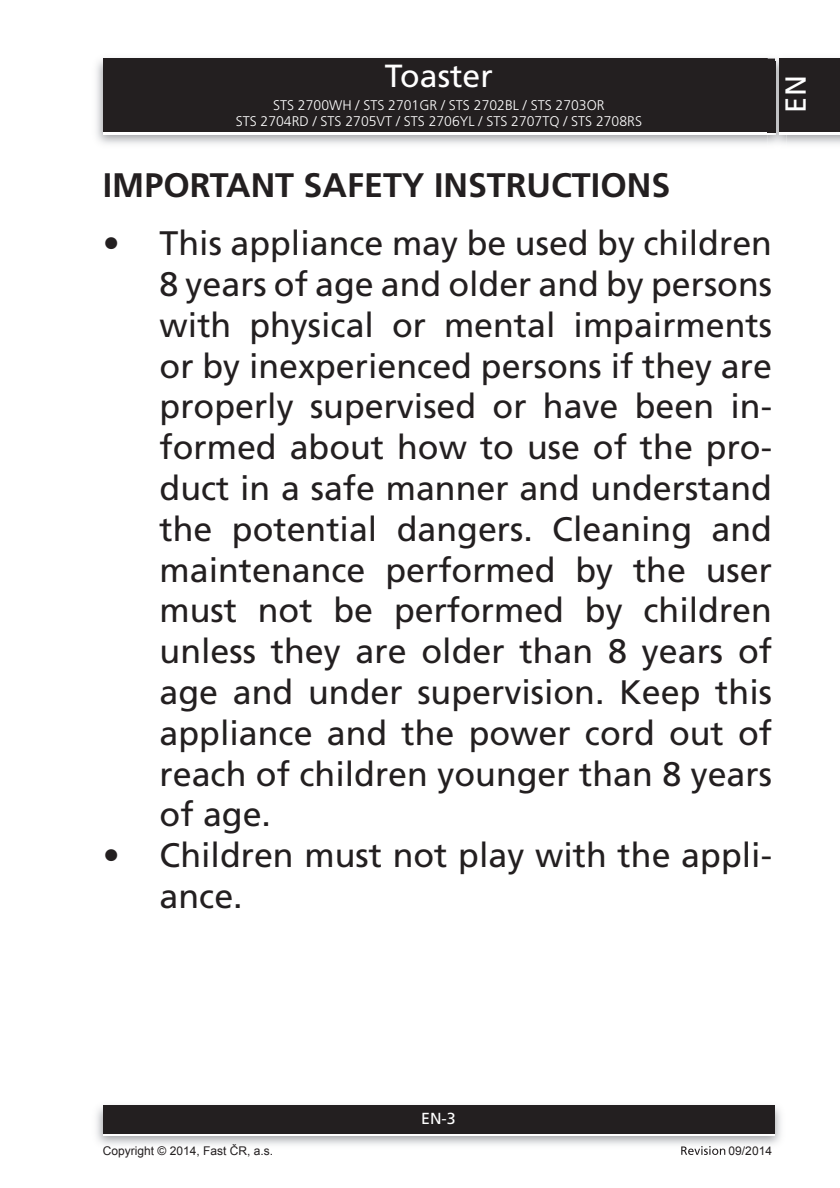
<style>
.page{position:relative;width:840px;height:1188px;background:#fff}
.page>*{position:absolute;margin:0;border:0;box-sizing:border-box;transform-origin:0 0}
.t1{font:34px/40.8px "Frutiger CE";color:#231f20;text-align:justify}
.t2{font:700 34px "Frutiger CE";color:#231f20}
.t3{font:32px "Frutiger CE";color:#fff}
.t4{font:29px "Frutiger CE";color:#fff}
.t5{font:16px "Frutiger CE";color:#fff}
.t6{font:300 14px/16.8px "Frutiger CE";color:#fff;text-align:center}
.t7{font:12px "Arial";color:#231f20}
</style>
<div class="page">
<img style="left:96px;top:58px;width:672px;height:86px">
<div style="left:103px;top:61px;width:672px;height:74px;background:#fff"></div>
<div style="left:103px;top:59px;width:672px;height:73px;background:#231f20"></div>
<div style="left:103px;top:1108px;width:672px;height:28px;background:linear-gradient(to right,#fff,#fff)"></div>
<div style="left:103px;top:1105px;width:672px;height:28px;background:#231f20"></div>
<img style="left:786px;top:58px;width:54px;height:86px">
<img style="left:768px;top:58px;width:18px;height:86px">
<svg style="left:768px;top:132px;width:7px;height:3px"></svg>
<img style="left:768px;top:59px;width:7px;height:2px">
<img style="left:768px;top:61px;width:7px;height:71px">
<div style="left:779px;top:61px;width:61px;height:74px;background:#fff"></div>
<div style="left:779px;top:59px;width:61px;height:73px;background:#231f20"></div>
<svg style="left:681px;top:1146px;width:44px;height:9px"></svg>
<p class="t3" style="left:385px;top:63px;width:109px">Toaster</p>
<p class="t6" style="left:236px;top:97px;width:408px">STS 2700WH / STS 2701GR / STS 2702BL / STS 2703OR<br>STS 2704RD / STS 2705VT / STS 2706YL / STS 2707TQ / STS 2708RS</p>
<p class="t4" style="left:784px;top:113px;width:39px;rotate:-90deg">EN</p>
<p class="t2" style="left:103px;top:172px;width:569px">IMPORTANT SAFETY INSTRUCTIONS</p>
<p class="t1" style="left:160px;top:226px;width:614px;text-indent:-57px">• This appliance may be used by children 8 years of age and older and by persons with physical or mental impairments or by inexperienced persons if they are properly supervised or have been in&shy;formed about how to use of the pro&shy;duct in a safe manner and understand the potential dangers. Cleaning and maintenance performed by the user must not be performed by children unless they are older than 8 years of age and under supervision. Keep this appliance and the power cord out of reach of children younger than 8 years of age.</p>
<p class="t1" style="left:160px;top:838px;width:614px;text-indent:-57px">• Children must not play with the appli&shy;ance.</p>
<p class="t5" style="left:421px;top:1112px;width:36px">EN-3</p>
<p class="t7" style="left:103px;top:1144px;width:172px">Copyright © 2014, Fast ČR, a.s.</p>
<p class="t7" style="left:728px;top:1144px;width:45px">09/2014</p>
</div>
